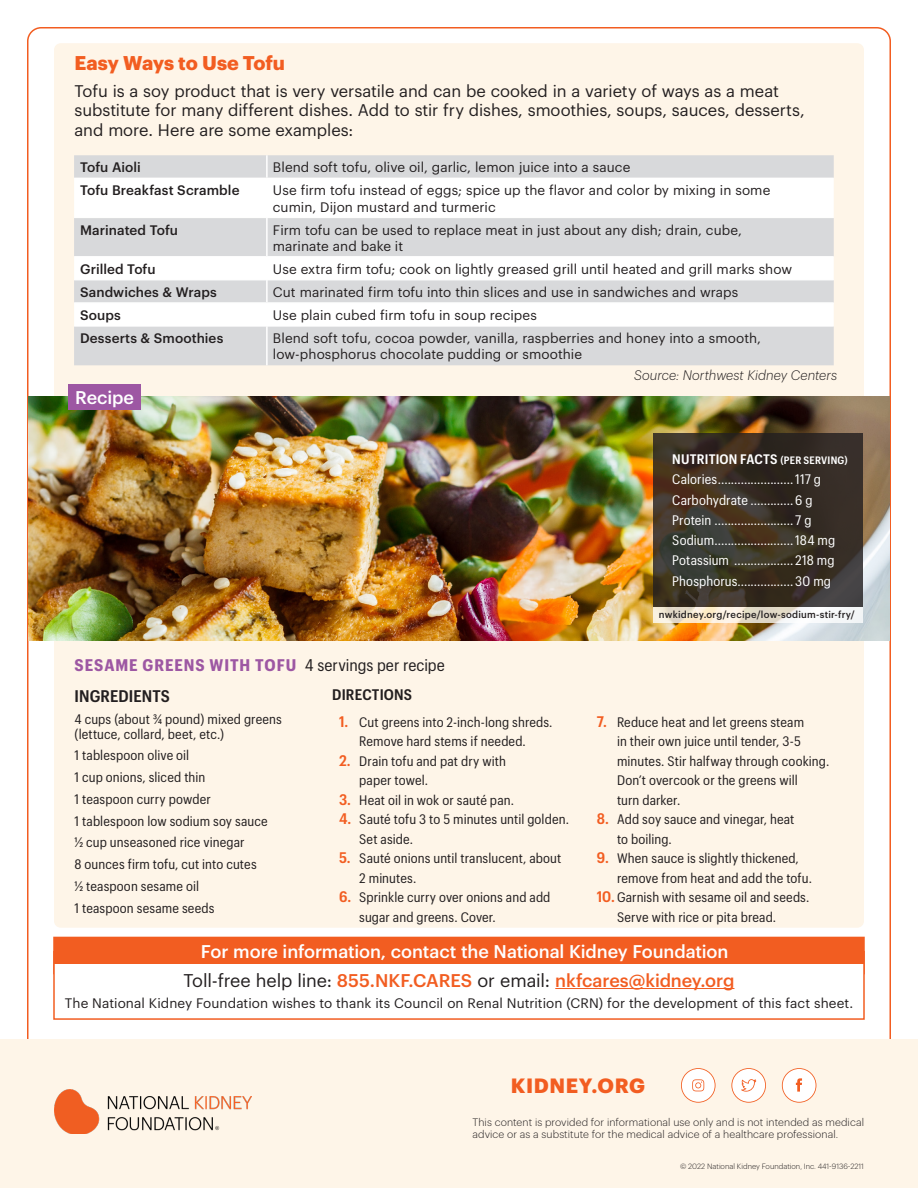
<style>
.page{position:relative;width:918px;height:1188px;background:#fff}
.page>*{position:absolute;margin:0;border:0;box-sizing:border-box;transform-origin:0 0}
.t1{font:700 20.25px "Graphik";letter-spacing:.03em;color:#f25d21}
.Head2{font:700 19.5px "Graphik";letter-spacing:-.01em;color:#f25d21}
.Head1{font:500 18px/29.1px "Graphik";letter-spacing:-.005em;color:#fff}
.Body1{font:16.5px/19.8px "Graphik";color:#231f20}
.TableHead2{font:700 16.5px "Graphik Compact";letter-spacing:.055em;color:#9d57a3}
.Ingredients{font:600 16.5px "Graphik Compact";letter-spacing:.005em;color:#231f20}
.Ingredients-2{font:600 15px "Graphik Compact";letter-spacing:.01em;color:#231f20}
.Ingredients-3{font:13.5px/19.5px "Graphik Compact";letter-spacing:.005em;color:#231f20}
.TableBody{font:13.5px/16.2px "Graphik";letter-spacing:.005em;color:#231f20}
.Ingredients-4{font:13.5px "Graphik Compact";letter-spacing:.005em;color:#fff}
.TableBody-2{font:500 13.5px "Graphik";letter-spacing:.005em;color:#231f20}
.Disclaimer1{font:italic 300 13.5px "Graphik";letter-spacing:.005em;color:#231f20}
.TableHead3{font:600 13.5px "Graphik Compact";letter-spacing:.015em;color:#fff}
.t2{font:300 10.5px/12.6px "Graphik";letter-spacing:.01em;color:#231f20}
.Disclaimer1-2{font:500 9.75px "Graphik";letter-spacing:.025em;color:#231f20}
.t3{font:300 7.5px "Graphik";color:#231f20}
.s1{font-weight:400;color:#231f20}
.s2{font-weight:600;font-size:15px;color:#f25d21}
.s3{font-size:10.5px}
.s4{color:#f25d21}
</style>
<div class="page">
<div style="left:54px;top:937px;width:810px;height:29px;background:#f25d21"></div>
<div style="left:54px;top:964px;width:810px;height:55px;background:#fff"></div>
<div style="left:53px;top:950px;width:812px;height:70px;border:2px solid #f25d21"></div>
<hr style="left:555px;top:988px;width:179px;height:1px;background:#f25d21">
<div style="left:0;top:1040px;width:918px;height:148px;background:#fef5e8"></div>
<svg style="left:782px;top:1068px;width:34px;height:35px"></svg>
<svg style="left:731px;top:1068px;width:35px;height:35px"></svg>
<svg style="left:681px;top:1068px;width:35px;height:35px"></svg>
<div style="left:54px;top:43px;width:810px;height:885px;background:#fef5e8;border-radius:7px"></div>
<img style="left:29px;top:396px;width:860px;height:244px">
<img style="left:54px;top:1089px;width:197px;height:45px">
<svg style="left:653px;top:433px;width:210px;height:174px;background:#3a3126"></svg>
<div style="left:74px;top:155px;width:760px;height:210px;background:#d8d9db"></div>
<svg style="left:74px;top:179px;width:760px;height:147px;background:#eeefef"></svg>
<hr style="left:266px;top:155px;width:2px;height:23px;background:#fff">
<hr style="left:266px;top:179px;width:2px;height:38px;background:#fff">
<hr style="left:266px;top:218px;width:2px;height:38px;background:#fff">
<hr style="left:266px;top:258px;width:2px;height:22px;background:#fff">
<hr style="left:266px;top:280px;width:2px;height:22px;background:#fff">
<hr style="left:266px;top:304px;width:2px;height:22px;background:#fff">
<hr style="left:266px;top:326px;width:2px;height:39px;background:#fff">
<hr style="left:74px;top:178px;width:193px;height:1px;background:#fff">
<hr style="left:267px;top:178px;width:567px;height:1px;background:#fff">
<hr style="left:74px;top:256px;width:193px;height:2px;background:#fff">
<hr style="left:267px;top:256px;width:567px;height:2px;background:#fff">
<hr style="left:74px;top:302px;width:193px;height:2px;background:#fff">
<hr style="left:267px;top:302px;width:567px;height:2px;background:#fff">
<hr style="left:74px;top:217px;width:193px;height:1px;background:#fff">
<hr style="left:267px;top:217px;width:567px;height:1px;background:#fff">
<hr style="left:74px;top:280px;width:193px;height:1px;background:#fff">
<hr style="left:267px;top:280px;width:567px;height:1px;background:#fff">
<hr style="left:74px;top:326px;width:193px;height:1px;background:#fff">
<hr style="left:267px;top:326px;width:567px;height:1px;background:#fff">
<div style="left:68px;top:384px;width:73px;height:26px;background:#9d57a3"></div>
<svg style="left:653px;top:607px;width:210px;height:16px"></svg>
<p class="Head2" style="left:75px;top:48px;width:212px">Easy Ways to Use Tofu</p>
<p class="Body1" style="left:75px;top:79px;width:732px">Tofu is a soy product that is very versatile and can be cooked in a variety of ways as a meat substitute for many different dishes. Add to stir fry dishes, smoothies, soups, sauces, desserts, and more. Here are some examples:</p>
<p class="TableBody-2" style="left:80px;top:157px;width:62px">Tofu Aioli</p>
<p class="TableBody" style="left:273px;top:158px;width:359px">Blend soft tofu, olive oil, garlic, lemon juice into a sauce</p>
<p class="TableBody-2" style="left:80px;top:180px;width:161px">Tofu Breakfast Scramble</p>
<p class="TableBody" style="left:273px;top:181px;width:499px">Use firm tofu instead of eggs; spice up the flavor and color by mixing in some cumin, Dijon mustard and turmeric</p>
<p class="TableBody-2" style="left:80px;top:220px;width:100px">Marinated Tofu</p>
<p class="TableBody" style="left:273px;top:221px;width:470px">Firm tofu can be used to replace meat in just about any dish; drain, cube, marinate and bake it</p>
<p class="TableBody-2" style="left:80px;top:259px;width:77px">Grilled Tofu</p>
<p class="TableBody" style="left:273px;top:260px;width:521px">Use extra firm tofu; cook on lightly greased grill until heated and grill marks show</p>
<p class="TableBody-2" style="left:80px;top:282px;width:138px">Sandwiches &amp; Wraps</p>
<p class="TableBody" style="left:273px;top:283px;width:467px">Cut marinated firm tofu into thin slices and use in sandwiches and wraps</p>
<p class="TableBody-2" style="left:80px;top:305px;width:42px">Soups</p>
<p class="TableBody" style="left:273px;top:306px;width:266px">Use plain cubed firm tofu in soup recipes</p>
<p class="TableBody-2" style="left:80px;top:328px;width:145px">Desserts &amp; Smoothies</p>
<p class="TableBody" style="left:273px;top:329px;width:490px">Blend soft tofu, cocoa powder, vanilla, raspberries and honey into a smooth, low-phosphorus chocolate pudding or smoothie</p>
<p class="Disclaimer1" style="left:634px;top:366px;width:204px">Source: Northwest Kidney Centers</p>
<p class="Head1" style="left:75px;top:381px;width:60px">Recipe</p>
<p class="TableHead2" style="left:75px;top:653px;width:372px">SESAME GREENS WITH TOFU <span class="s1">4 servings per recipe</span></p>
<p class="Ingredients" style="left:75px;top:684px;width:97px">INGREDIENTS</p>
<p class="Ingredients-3" style="left:75px;top:710px;width:209px;line-height:15px">4 cups (about ¾ pound) mixed greens (lettuce, collard, beet, etc.)</p>
<p class="Ingredients-3" style="left:75px;top:745px;width:116px">1 tablespoon olive oil</p>
<p class="Ingredients-3" style="left:75px;top:767px;width:132px">1 cup onions, sliced thin</p>
<p class="Ingredients-3" style="left:75px;top:788px;width:138px">1 teaspoon curry powder</p>
<p class="Ingredients-3" style="left:75px;top:810px;width:195px">1 tablespoon low sodium soy sauce</p>
<p class="Ingredients-3" style="left:75px;top:832px;width:172px">½ cup unseasoned rice vinegar</p>
<p class="Ingredients-3" style="left:75px;top:854px;width:184px">8 ounces firm tofu, cut into cutes</p>
<p class="Ingredients-3" style="left:75px;top:875px;width:126px">½ teaspoon sesame oil</p>
<p class="Ingredients-3" style="left:75px;top:897px;width:141px">1 teaspoon sesame seeds</p>
<p class="Ingredients-2" style="left:332px;top:684px;width:81px">DIRECTIONS</p>
<p class="Ingredients-3" style="left:339px;top:711px;width:215px;text-align:center"><span class="s2">1.</span> Cut greens into 2-inch-long shreds.<br>Remove hard stems if needed.</p>
<p class="Ingredients-3" style="left:359px;top:750px;width:148px;text-indent:-20px"><span class="s2">2.</span> Drain tofu and pat dry with paper towel.</p>
<p class="Ingredients-3" style="left:339px;top:789px;width:176px"><span class="s2">3.</span> Heat oil in wok or sauté pan.</p>
<p class="Ingredients-3" style="left:359px;top:808px;width:211px;text-indent:-20px"><span class="s2">4.</span> Sauté tofu 3 to 5 minutes until golden.<br>Set aside.</p>
<p class="Ingredients-3" style="left:359px;top:847px;width:204px;text-indent:-20px"><span class="s2">5.</span> Sauté onions until translucent, about<br>2 minutes.</p>
<p class="Ingredients-3" style="left:359px;top:886px;width:193px;text-indent:-20px"><span class="s2">6.</span> Sprinkle curry over onions and add sugar and greens. Cover.</p>
<p class="TableHead3" style="left:672px;top:449px;width:177px">NUTRITION FACTS <span class="s3">(PER SERVING)</span></p>
<p class="Ingredients-4" style="left:672px;top:470px;width:150px">Calories.......................117 g</p>
<p class="Ingredients-4" style="left:672px;top:490px;width:142px">Carbohydrate ............. 6 g</p>
<p class="Ingredients-4" style="left:672px;top:510px;width:141px">Protein ........................ 7 g</p>
<p class="Ingredients-4" style="left:672px;top:530px;width:165px">Sodium........................184 mg</p>
<p class="Ingredients-4" style="left:672px;top:551px;width:164px">Potassium .................. 218 mg</p>
<p class="Ingredients-4" style="left:672px;top:571px;width:160px">Phosphorus................. 30 mg</p>
<p class="Disclaimer1-2" style="left:659px;top:607px;width:197px">nwkidney.org/recipe/low-sodium-stir-fry/</p>
<p class="Ingredients-3" style="left:617px;top:711px;width:214px;text-indent:-20px"><span class="s2">7.</span> Reduce heat and let greens steam<br>in their own juice until tender, 3-5 minutes. Stir halfway through cooking.<br>Don’t overcook or the greens will<br>turn darker.</p>
<p class="Ingredients-3" style="left:617px;top:809px;width:179px;text-indent:-20px"><span class="s2">8.</span> Add soy sauce and vinegar, heat to boiling.</p>
<p class="Ingredients-3" style="left:617px;top:848px;width:196px;text-indent:-20px"><span class="s2">9.</span> When sauce is slightly thickened, remove from heat and add the tofu.</p>
<p class="Ingredients-3" style="left:617px;top:887px;width:194px;text-indent:-20px"><span class="s2">10.</span>Garnish with sesame oil and seeds.<br>Serve with rice or pita bread.</p>
<h3 class="Head1" style="left:184px;top:935px;width:552px;text-indent:17px">For more information, contact the National Kidney Foundation<br><span class="s1">Toll-free help line:</span> <span class="s4">855.NKF.CARES</span> <span class="s1">or email:</span> <span class="s4">nkfcares@kidney.org</span></h3>
<p class="TableBody" style="left:65px;top:994px;width:790px">The National Kidney Foundation wishes to thank its Council on Renal Nutrition (CRN) for the development of this fact sheet.</p>
<p class="t1" style="left:511px;top:1070px;width:136px">KIDNEY.ORG</p>
<p class="t2" style="left:472px;top:1115px;width:393px">This content is provided for informational use only and is not intended as medical advice or as a substitute for the medical advice of a healthcare professional.</p>
<p class="t3" style="left:680px;top:1161px;width:185px">© 2022 National Kidney Foundation, Inc. 441-9136-2211</p>
</div>
